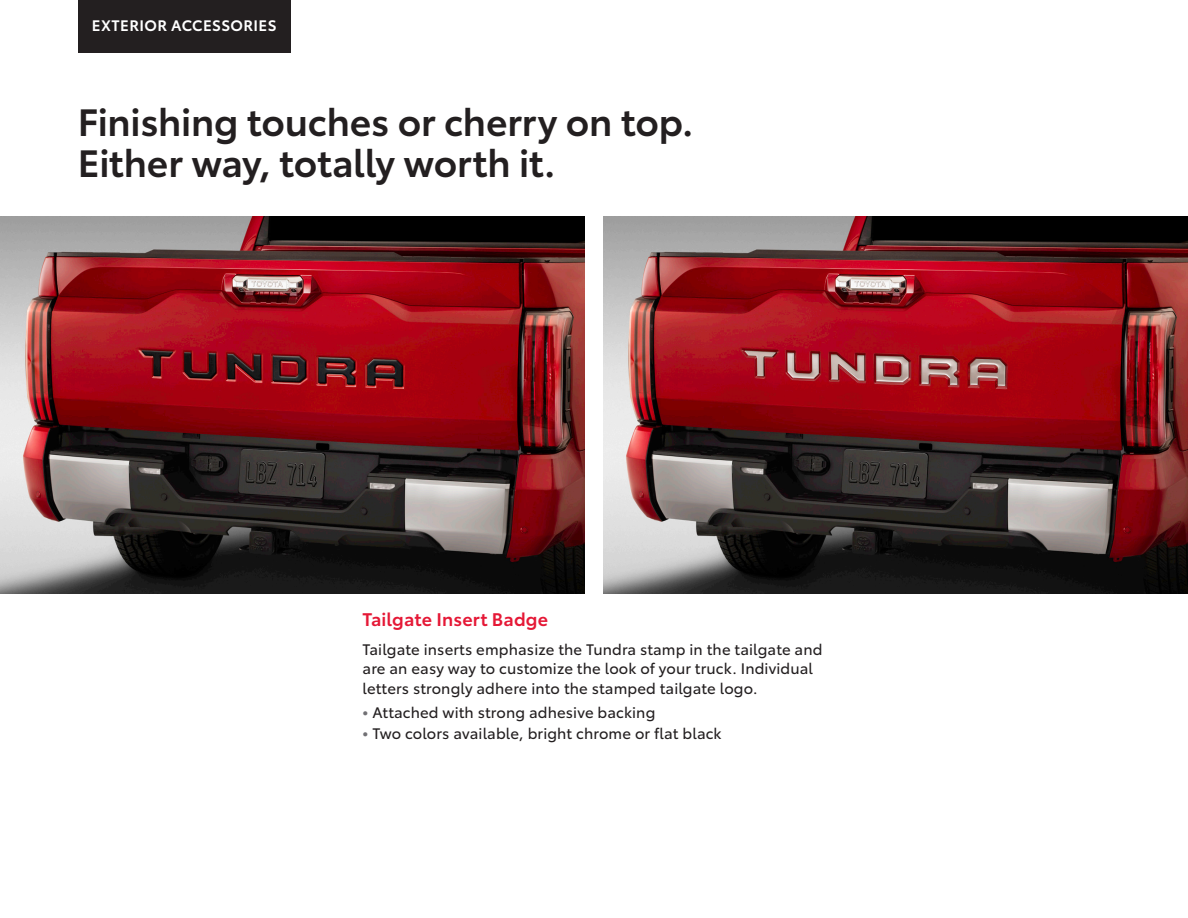
<style>
.page{position:relative;width:1188px;height:918px;background:#fff}
.page>*{position:absolute;margin:0;border:0;box-sizing:border-box;transform-origin:0 0}
._2019_Accessory_INTRO_Main_Hed_Tagline_22{font:600 37.5px/41.2px "Toyota Type";letter-spacing:-.01em;color:#231f20}
._2019_Product_Name_12pt_Semibld{font:600 18px "Toyota Type";letter-spacing:.01em;color:#e51836}
._2019_BODY_COPY{font:15px/19.5px "Toyota Type";letter-spacing:.01em;color:#231f20}
._2019_BODY_COPY_Bullet_Copy{font:15px "Toyota Type";letter-spacing:.01em;color:#231f20}
.t1{font:600 15px "Toyota Type";letter-spacing:.025em;color:#fff}
.s1{font-weight:700;color:#717074}
</style>
<div class="page">
<img style="left:603px;top:216px;width:585px;height:378px">
<img style="left:0;top:216px;width:585px;height:378px">
<div style="left:78px;top:0;width:212px;height:52px;background:#231f20"></div>
<p class="t1" style="left:92px;top:14px;width:186px">EXTERIOR ACCESSORIES</p>
<p class="_2019_Accessory_INTRO_Main_Hed_Tagline_22" style="left:78px;top:99px;width:617px">Finishing touches or cherry on top.<br>Either way, totally worth it.</p>
<p class="_2019_Product_Name_12pt_Semibld" style="left:363px;top:606px;width:187px">Tailgate Insert Badge</p>
<p class="_2019_BODY_COPY" style="left:363px;top:638px;width:461px">Tailgate inserts emphasize the Tundra stamp in the tailgate and are an easy way to customize the look of your truck. Individual letters strongly adhere into the stamped tailgate logo.</p>
<p class="_2019_BODY_COPY_Bullet_Copy" style="left:363px;top:701px;width:294px"><span class="s1">•</span> Attached with strong adhesive backing</p>
<p class="_2019_BODY_COPY_Bullet_Copy" style="left:363px;top:722px;width:361px"><span class="s1">•</span> Two colors available, bright chrome or flat black</p>
</div>
